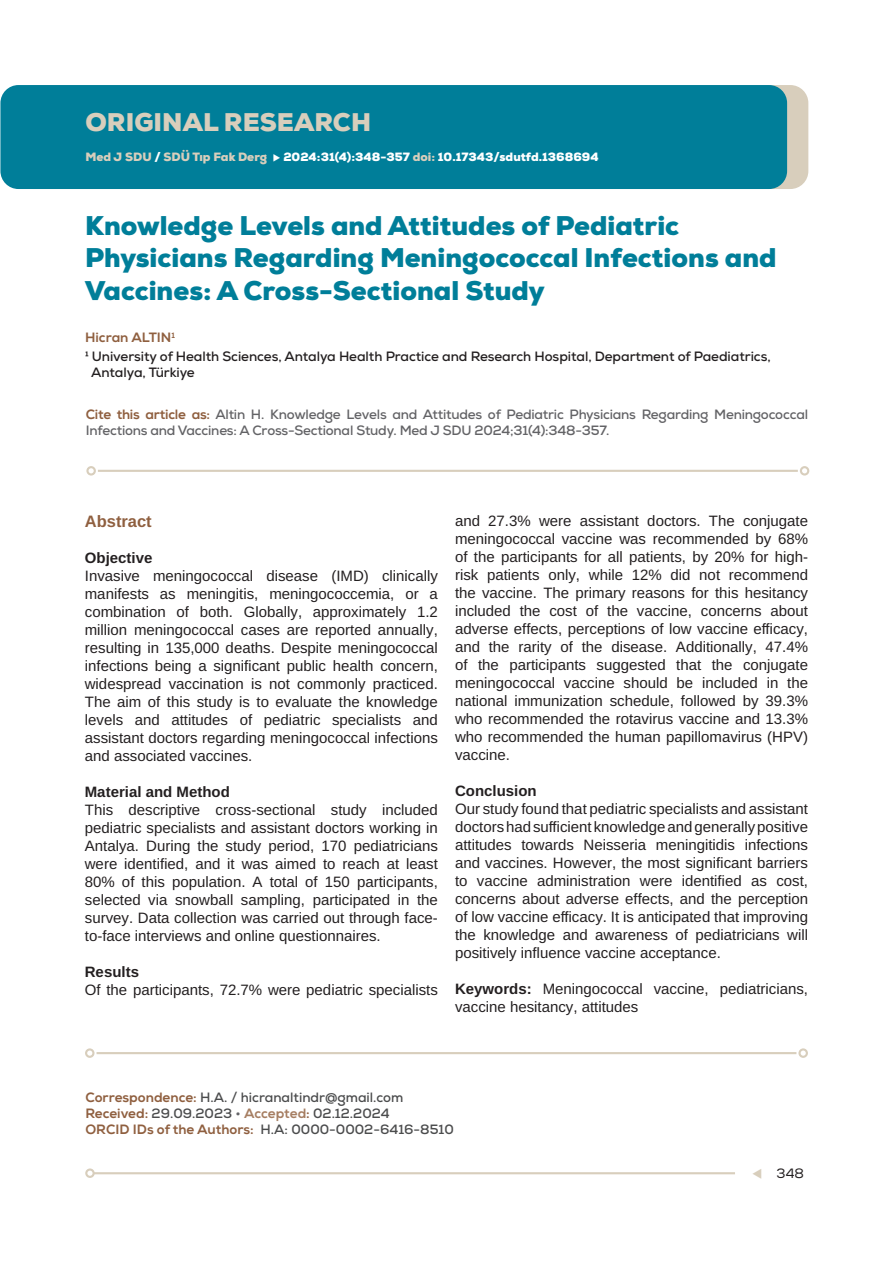
<style>
.page{position:relative;width:893px;height:1263px;background:#fff}
.page>*{position:absolute;margin:0;border:0;box-sizing:border-box;transform-origin:0 0}
.t1{font:900 27px/32.4px "Nexa";color:#007e99}
.t2{font:900 25.5px "Nexa";color:#d8cebc}
.t3{font:700 16.5px "Arimo";color:#8f5f3f}
.t4{font:15px/18px "Arimo";color:#231f20;text-align:justify}
.t5{font:700 15px "Arimo";color:#231f20}
.t6{font:700 13.5px/16.2px "Nexa";letter-spacing:-.015em;color:#636366}
.t7{font:700 13.5px/16.2px "Nexa";color:#4b4c4d}
.t8{font:700 13.5px/18.1px "Nexa";letter-spacing:-.005em;color:#231f20}
.t9{font:13.5px "Nexa";color:#231f20}
.t10{font:900 12px "Nexa";color:#fff}
.s1{color:#d8cebc}
.s2{font-weight:800;color:#8f5f3f}
.s3{font-weight:700}
.s4{color:#636366}
.s5{font-weight:800;color:#a67e62}
</style>
<div class="page">
<hr style="left:94px;top:1172px;width:641px;height:2px;background:#d8cebc">
<div style="left:85px;top:1168px;width:10px;height:10px;border:2px solid #d8cebc;border-radius:50%"></div>
<div style="left:16px;top:85px;width:792px;height:104px;background:#d8cebc;border-radius:18px"></div>
<div style="left:0;top:85px;width:787px;height:104px;background:#007e99;border-radius:18px"></div>
<hr style="left:98px;top:470px;width:700px;height:2px;background:#d8cebc">
<div style="left:86px;top:466px;width:10px;height:9px;border:2px solid #d8cebc;border-radius:50%"></div>
<div style="left:800px;top:466px;width:9px;height:9px;border:2px solid #d8cebc;border-radius:50%"></div>
<hr style="left:97px;top:1052px;width:699px;height:2px;background:#d8cebc">
<div style="left:85px;top:1048px;width:10px;height:10px;border:2px solid #d8cebc;border-radius:50%"></div>
<div style="left:798px;top:1048px;width:10px;height:10px;border:2px solid #d8cebc;border-radius:50%"></div>
<h2 class="t2" style="left:85px;top:106px;width:287px">ORIGINAL RESEARCH</h2>
<p class="t10" style="left:85px;top:149px;width:515px"><span class="s1">Med J SDU</span> / <span class="s1">SDÜ Tıp Fak Derg</span> ◆ 2024:31(4):348-357 <span class="s1">doi:</span> 10.17343/sdutfd.1368694</p>
<h1 class="t1" style="left:85px;top:209px;width:693px">Knowledge Levels and Attitudes of Pediatric<br>Physicians Regarding Meningococcal Infections and<br>Vaccines: A Cross-Sectional Study</h1>
<p class="t8" style="left:85px;top:329px;width:687px"><span class="s2">Hicran ALTIN</span><sup>1<br></sup>1 University of Health Sciences, Antalya Health Practice and Research Hospital, Department of Paediatrics,</p>
<p class="t8" style="left:91px;top:363px;width:105px">Antalya, Türkiye</p>
<p class="t6" style="left:86px;top:406px;width:724px"><span class="s2">Cite this article as:</span> Altin H. Knowledge Levels and Attitudes of Pediatric Physicians Regarding Meningococcal<br>Infections and Vaccines: A Cross-Sectional Study. Med J SDU 2024;31(4):348-357.</p>
<p class="t3" style="left:85px;top:510px;width:68px">Abstract</p>
<p class="t5" style="left:85px;top:547px;width:69px">Objective</p>
<p class="t4" style="left:85px;top:567px;width:355px">Invasive meningococcal disease (IMD) clinically manifests as meningitis, meningococcemia, or a combination of both. Globally, approximately 1.2 million meningococcal cases are reported annually, resulting in 135,000 deaths. Despite meningococcal infections being a significant public health concern, widespread vaccination is not commonly practiced.<br>The aim of this study is to evaluate the knowledge levels and attitudes of pediatric specialists and assistant doctors regarding meningococcal infections and associated vaccines.</p>
<p class="t5" style="left:85px;top:781px;width:147px">Material and Method</p>
<p class="t4" style="left:85px;top:801px;width:355px">This descriptive cross-sectional study included pediatric specialists and assistant doctors working in Antalya. During the study period, 170 pediatricians were identified, and it was aimed to reach at least 80% of this population. A total of 150 participants, selected via snowball sampling, participated in the survey. Data collection was carried out through face&shy;to-face interviews and online questionnaires.</p>
<p class="t5" style="left:85px;top:961px;width:56px">Results</p>
<p class="t4" style="left:85px;top:981px;width:355px">Of the participants, 72.7% were pediatric specialists</p>
<p class="t4" style="left:455px;top:512px;width:355px">and 27.3% were assistant doctors. The conjugate meningococcal vaccine was recommended by 68% of the participants for all patients, by 20% for high&shy;risk patients only, while 12% did not recommend the vaccine. The primary reasons for this hesitancy included the cost of the vaccine, concerns about adverse effects, perceptions of low vaccine efficacy, and the rarity of the disease. Additionally, 47.4% of the participants suggested that the conjugate meningococcal vaccine should be included in the national immunization schedule, followed by 39.3% who recommended the rotavirus vaccine and 13.3% who recommended the human papillomavirus (HPV) vaccine.</p>
<p class="t5" style="left:455px;top:780px;width:83px">Conclusion</p>
<p class="t4" style="left:455px;top:800px;width:355px">Our study found that pediatric specialists and assistant doctors had sufficient knowledge and generally positive attitudes towards Neisseria meningitidis infections and vaccines. However, the most significant barriers to vaccine administration were identified as cost, concerns about adverse effects, and the perception of low vaccine efficacy. It is anticipated that improving the knowledge and awareness of pediatricians will positively influence vaccine acceptance.</p>
<p class="t4" style="left:455px;top:980px;width:355px"><span class="s3">Keywords:</span> Meningococcal vaccine, pediatricians, vaccine hesitancy, attitudes</p>
<p class="t7" style="left:85px;top:1089px;width:370px"><span class="s2">Correspondence:</span> H.A. / hicranaltindr@gmail.com<br><span class="s2">Received:</span> 29.09.2023 <span class="s4">•</span> <span class="s5">Accepted</span><span class="s2">:</span> 02.12.2024<br><span class="s2">ORCID IDs of the Authors:</span> H.A: 0000-0002-6416-8510</p>
<p class="t9" style="left:752px;top:1165px;width:54px"><span class="s1">▼</span> 348</p>
</div>
